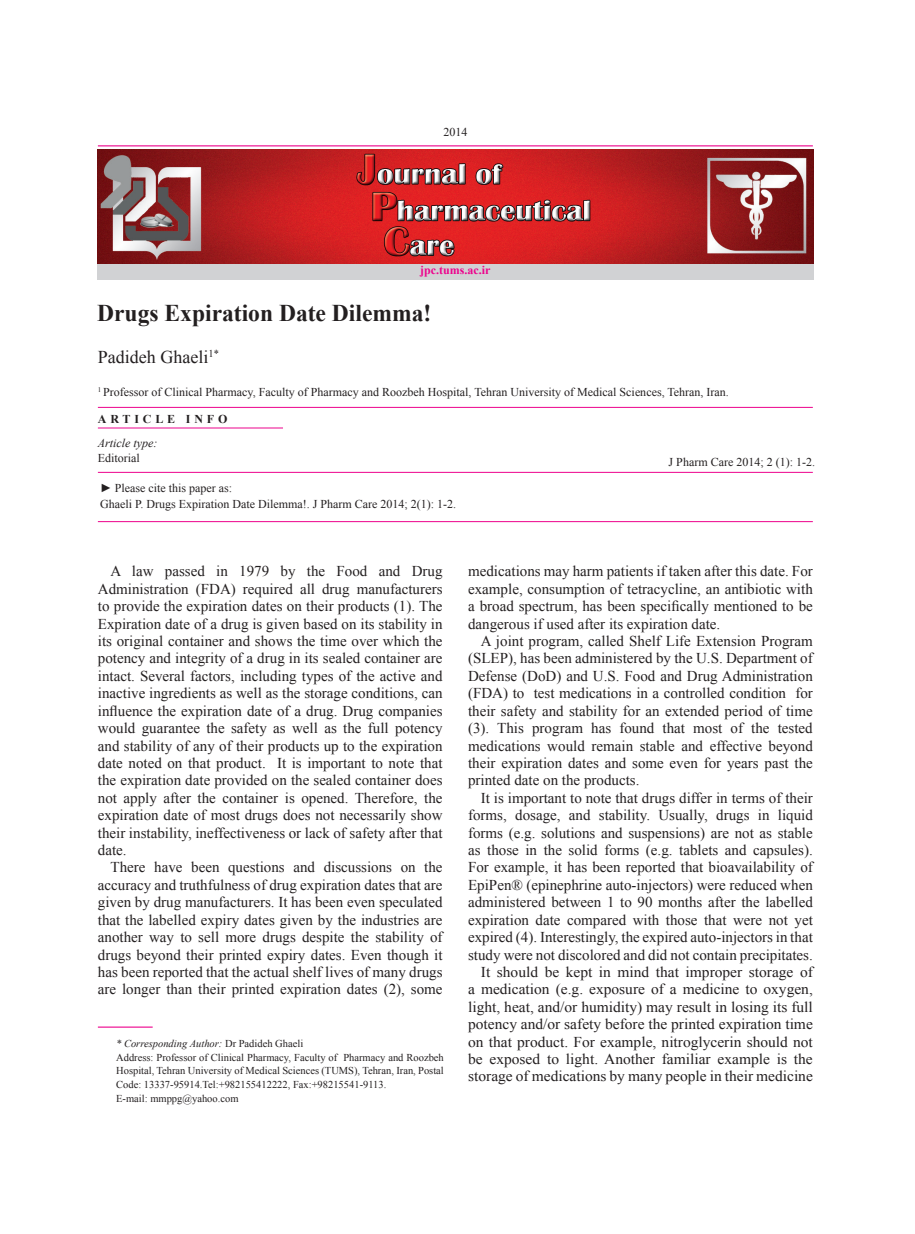
<style>
.page{position:relative;width:915px;height:1234px;background:#fff}
.page>*{position:absolute;margin:0;border:0;box-sizing:border-box;transform-origin:0 0}
.t1{font:700 24px "Times New Roman";color:#231f20}
.t2{font:18px "Times New Roman";color:#231f20}
.Normal__Web{font:15px/17.4px "Times New Roman";color:#231f20;text-align:justify}
.t3{font:12px "Times New Roman";color:#231f20}
.t4{font:700 12px "Times New Roman";color:#ed028c}
.t5{font:italic 12px "Times New Roman";color:#231f20}
.t6{font:700 12px "Times New Roman";letter-spacing:.32em;color:#231f20}
.t7{font:10.5px/13.5px "Times New Roman";color:#231f20;text-align:justify}
.t8{font:italic 10.5px "Times New Roman";color:#231f20}
.s1{font-style:normal}
</style>
<div class="page">
<hr style="left:98px;top:145px;width:714px;height:1px;background:#ed028c">
<hr style="left:98px;top:407px;width:714px;height:1px;background:#ed028c">
<hr style="left:98px;top:427px;width:185px;height:1px;background:#ed028c">
<hr style="left:98px;top:472px;width:714px;height:1px;background:#ed028c">
<hr style="left:98px;top:1026px;width:55px;height:1px;background:#ed028c">
<img style="left:97px;top:149px;width:716px;height:115px">
<div style="left:97px;top:264px;width:716px;height:15px;background:#d1d2d4"></div>
<hr style="left:98px;top:521px;width:714px;height:1px;background:#ed028c">
<p class="t3" style="left:443px;top:124px;width:25px">2014</p>
<p class="t4" style="left:420px;top:261px;width:72px">jpc.tums.ac.ir</p>
<p class="t1" style="left:97px;top:296px;width:335px">Drugs Expiration Date Dilemma!</p>
<p class="t2" style="left:98px;top:344px;width:122px">Padideh Ghaeli<sup>1*</sup></p>
<p class="t3" style="left:98px;top:384px;width:632px"><sup>1</sup> Professor of Clinical Pharmacy, Faculty of Pharmacy and Roozbeh Hospital, Tehran University of Medical Sciences, Tehran, Iran.</p>
<p class="t6" style="left:98px;top:410px;width:131px">ARTICLE INFO</p>
<p class="t5" style="left:98px;top:434px;width:61px">Article type:</p>
<p class="t3" style="left:98px;top:449px;width:43px">Editorial</p>
<p class="t3" style="left:668px;top:454px;width:148px">J Pharm Care 2014; 2 (1): 1-2.</p>
<p class="t3" style="left:100px;top:480px;width:134px">► Please cite this paper as:</p>
<p class="t3" style="left:100px;top:496px;width:357px">Ghaeli P. Drugs Expiration Date Dilemma!. J Pharm Care 2014; 2(1): 1-2.</p>
<p class="Normal__Web" style="left:98px;top:562px;width:346px;text-indent:13px">A law passed in 1979 by the Food and Drug Administration (FDA) required all drug manufacturers to provide the expiration dates on their products (1). The Expiration date of a drug is given based on its stability in its original container and shows the time over which the potency and integrity of a drug in its sealed container are intact. Several factors, including types of the active and inactive ingredients as well as the storage conditions, can influence the expiration date of a drug. Drug companies would guarantee the safety as well as the full potency and stability of any of their products up to the expiration date noted on that product. It is important to note that the expiration date provided on the sealed container does not apply after the container is opened. Therefore, the expiration date of most drugs does not necessarily show their instability, ineffectiveness or lack of safety after that date.</p>
<p class="Normal__Web" style="left:98px;top:858px;width:346px;text-indent:13px">There have been questions and discussions on the accuracy and truthfulness of drug expiration dates that are given by drug manufacturers. It has been even speculated that the labelled expiry dates given by the industries are another way to sell more drugs despite the stability of drugs beyond their printed expiry dates. Even though it has been reported that the actual shelf lives of many drugs are longer than their printed expiration dates (2), some</p>
<p class="t8" style="left:116px;top:1036px;width:188px">* Corresponding Author: <span class="s1">Dr Padideh Ghaeli</span></p>
<p class="t7" style="left:116px;top:1050px;width:329px">Address: Professor of Clinical Pharmacy, Faculty of Pharmacy and Roozbeh Hospital, Tehran University of Medical Sciences (TUMS), Tehran, Iran, Postal Code: 13337-95914.Tel:+982155412222, Fax:+98215541-9113.</p>
<p class="t7" style="left:116px;top:1090px;width:124px">E-mail: mmppg@yahoo.com</p>
<p class="Normal__Web" style="left:468px;top:562px;width:346px">medications may harm patients if taken after this date. For example, consumption of tetracycline, an antibiotic with a broad spectrum, has been specifically mentioned to be dangerous if used after its expiration date.</p>
<p class="Normal__Web" style="left:468px;top:632px;width:346px;text-indent:13px">A joint program, called Shelf Life Extension Program (SLEP), has been administered by the U.S. Department of Defense (DoD) and U.S. Food and Drug Administration (FDA) to test medications in a controlled condition for their safety and stability for an extended period of time (3). This program has found that most of the tested medications would remain stable and effective beyond their expiration dates and some even for years past the printed date on the products.</p>
<p class="Normal__Web" style="left:468px;top:788px;width:346px;text-indent:13px">It is important to note that drugs differ in terms of their forms, dosage, and stability. Usually, drugs in liquid forms (e.g. solutions and suspensions) are not as stable as those in the solid forms (e.g. tablets and capsules).<br>For example, it has been reported that bioavailability of EpiPen® (epinephrine auto-injectors) were reduced when administered between 1 to 90 months after the labelled expiration date compared with those that were not yet expired (4). Interestingly, the expired auto-injectors in that study were not discolored and did not contain precipitates.</p>
<p class="Normal__Web" style="left:468px;top:962px;width:346px;text-indent:13px">It should be kept in mind that improper storage of a medication (e.g. exposure of a medicine to oxygen, light, heat, and/or humidity) may result in losing its full potency and/or safety before the printed expiration time on that product. For example, nitroglycerin should not be exposed to light. Another familiar example is the storage of medications by many people in their medicine</p>
</div>
